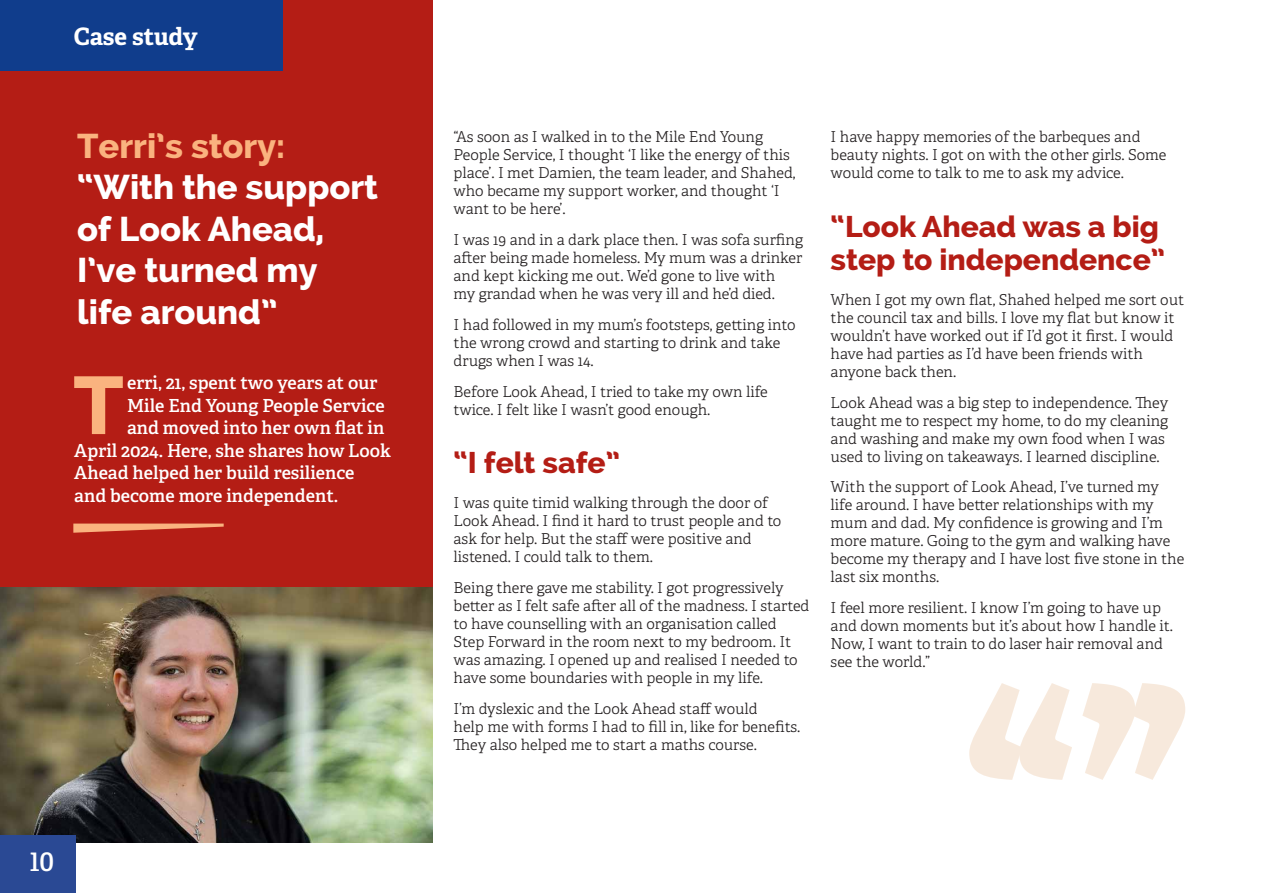
<style>
.page{position:relative;width:1263px;height:893px;background:#fff}
.page>*{position:absolute;margin:0;border:0;box-sizing:border-box;transform-origin:0 0}
.INTRO_QUOTE{font:800 81.45px "Raleway";color:#fab37f}
.t1{font:800 34.5px/41.4px "Raleway";color:#fff}
.h2_subhead{font:800 30px/33px "Raleway";color:#b41d15}
.t2{font:600 25.5px "Adelle";color:#fff}
.CASE_STUDY{font:700 24px "Adelle";letter-spacing:-.005em;color:#fff}
.INTRO_QUOTE-2{font:600 18px "Adelle";color:#fff}
.body{font:300 15px/18px "Adelle";color:#231f20}
.s1{color:#fab37f}
</style>
<div class="page">
<div style="left:0;top:0;width:432px;height:587px;background:#b41d15"></div>
<div style="left:0;top:0;width:282px;height:71px;background:#103d8c"></div>
<svg style="left:73px;top:524px;width:151px;height:9px"></svg>
<img style="left:0;top:587px;width:432px;height:256px">
<svg style="left:969px;top:683px;width:103px;height:97px"></svg>
<svg style="left:1082px;top:683px;width:103px;height:97px"></svg>
<div style="left:0;top:836px;width:75px;height:57px;background:#2a4994"></div>
<p class="CASE_STUDY" style="left:74px;top:19px;width:125px">Case study</p>
<p class="t1" style="left:77px;top:125px;width:302px"><span class="s1">Terri’s story: </span>“With the support of Look Ahead,<br>I’ve turned my life around”</p>
<p class="INTRO_QUOTE" style="left:73px;top:359px;width:52px">T</p>
<p class="INTRO_QUOTE-2" style="left:127px;top:371px;width:252px">erri, 21, spent two years at our</p>
<p class="INTRO_QUOTE-2" style="left:127px;top:394px;width:259px">Mile End Young People Service</p>
<p class="INTRO_QUOTE-2" style="left:127px;top:416px;width:259px">and moved into her own flat in</p>
<p class="INTRO_QUOTE-2" style="left:74px;top:439px;width:318px">April 2024. Here, she shares how Look</p>
<p class="INTRO_QUOTE-2" style="left:74px;top:461px;width:282px">Ahead helped her build resilience</p>
<p class="INTRO_QUOTE-2" style="left:74px;top:484px;width:266px">and become more independent.</p>
<h3 class="t2" style="left:30px;top:846px;width:26px">10</h3>
<p class="body" style="left:454px;top:128px;width:343px">“As soon as I walked in to the Mile End Young People Service, I thought ‘I like the energy of this place’. I met Damien, the team leader, and Shahed, who became my support worker, and thought ‘I want to be here’.</p>
<p class="body" style="left:454px;top:231px;width:351px">I was 19 and in a dark place then. I was sofa surfing after being made homeless. My mum was a drinker and kept kicking me out. We’d gone to live with<br>my grandad when he was very ill and he’d died.</p>
<p class="body" style="left:454px;top:316px;width:343px">I had followed in my mum’s footsteps, getting into the wrong crowd and starting to drink and take drugs when I was 14.</p>
<p class="body" style="left:454px;top:383px;width:316px">Before Look Ahead, I tried to take my own life twice. I felt like I wasn’t good enough.</p>
<p class="h2_subhead" style="left:454px;top:446px;width:168px">“I felt safe”</p>
<p class="body" style="left:454px;top:494px;width:329px">I was quite timid walking through the door of Look Ahead. I find it hard to trust people and to ask for help. But the staff were positive and listened. I could talk to them.</p>
<p class="body" style="left:454px;top:579px;width:357px">Being there gave me stability. I got progressively better as I felt safe after all of the madness. I started to have counselling with an organisation called Step Forward in the room next to my bedroom. It was amazing. I opened up and realised I needed to have some boundaries with people in my life.</p>
<p class="body" style="left:454px;top:700px;width:348px">I’m dyslexic and the Look Ahead staff would<br>help me with forms I had to fill in, like for benefits.<br>They also helped me to start a maths course.</p>
<p class="body" style="left:831px;top:128px;width:337px">I have happy memories of the barbeques and beauty nights. I got on with the other girls. Some would come to talk to me to ask my advice.</p>
<p class="h2_subhead" style="left:831px;top:210px;width:336px">“Look Ahead was a big step to independence”</p>
<p class="body" style="left:831px;top:291px;width:355px">When I got my own flat, Shahed helped me sort out the council tax and bills. I love my flat but know it wouldn’t have worked out if I’d got it first. I would have had parties as I’d have been friends with anyone back then.</p>
<p class="body" style="left:831px;top:394px;width:339px">Look Ahead was a big step to independence. They taught me to respect my home, to do my cleaning and washing and make my own food when I was used to living on takeaways. I learned discipline.</p>
<p class="body" style="left:831px;top:478px;width:355px">With the support of Look Ahead, I’ve turned my life around. I have better relationships with my mum and dad. My confidence is growing and I’m more mature. Going to the gym and walking have become my therapy and I have lost five stone in the last six months.</p>
<p class="body" style="left:831px;top:599px;width:344px">I feel more resilient. I know I’m going to have up and down moments but it’s about how I handle it.<br>Now, I want to train to do laser hair removal and see the world.”</p>
</div>
